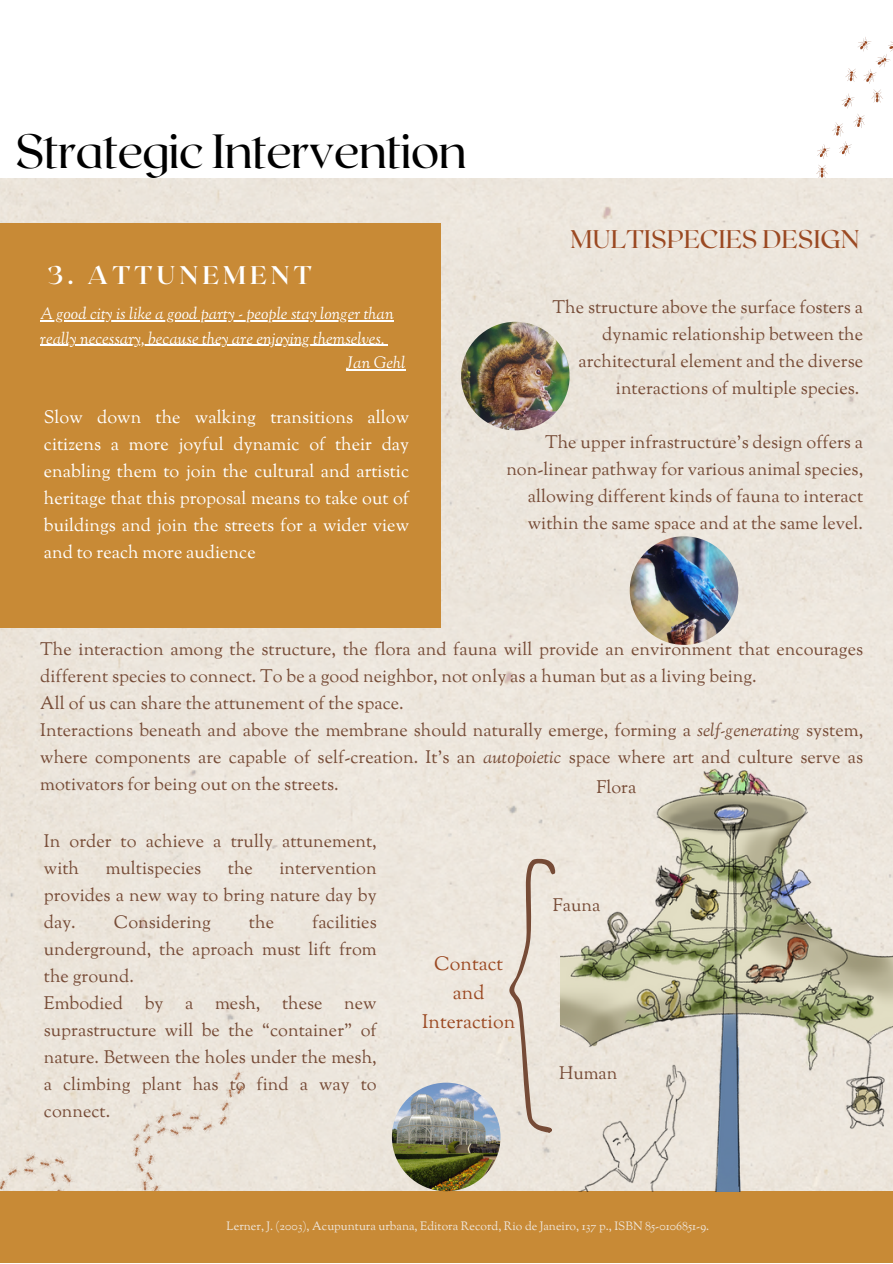
<style>
.page{position:relative;width:893px;height:1264px;background:#fff}
.page>*{position:absolute;margin:0;border:0;box-sizing:border-box;transform-origin:0 0}
.t1{font:48px "Roxborough CF";letter-spacing:-.02em;color:#000}
.t2{font:25.5px "Roxborough CF";color:#9b4922}
.t3{font:700 25.5px "Roxborough CF";letter-spacing:.16em;color:#fff}
.t4{font:19.5px/29.2px "Sorts Mill Goudy";color:#9b4922;text-align:center}
.t5{font:18px/27px "Sorts Mill Goudy";color:#764b36;text-align:justify}
.t6{font:18px/27px "Sorts Mill Goudy";color:#fff;text-align:justify}
.t7{font:italic 16.5px/24.8px "Sorts Mill Goudy";color:#fff}
.t8{font:12px "Sorts Mill Goudy";color:#efe7dd}
.s1{font-style:italic}
</style>
<div class="page">
<div style="left:0;top:178px;width:892px;height:1013px;background:#ece5dc"></div>
<div style="left:0;top:1191px;width:892px;height:71px;background:#c88a36"></div>
<img style="left:816px;top:37px;width:76px;height:141px">
<div style="left:0;top:224px;width:440px;height:403px;background:#c88a36"></div>
<img style="left:560px;top:736px;width:332px;height:455px">
<svg style="left:509px;top:858px;width:46px;height:275px;background:#dfd4c9"></svg>
<img style="left:461px;top:322px;width:108px;height:108px;border-radius:50%">
<img style="left:629px;top:536px;width:109px;height:109px;border-radius:50%">
<img style="left:392px;top:1082px;width:108px;height:109px;border-radius:50%">
<hr style="left:40px;top:320px;width:354px;height:1px;background:#fff">
<hr style="left:40px;top:345px;width:344px;height:1px;background:#fff">
<hr style="left:346px;top:369px;width:59px;height:2px;background:#fff">
<p class="t1" style="left:15px;top:120px;width:453px">Strategic Intervention</p>
<p class="t3" style="left:47px;top:258px;width:266px">3. ATTUNEMENT</p>
<p class="t7" style="left:40px;top:302px;width:355px">A good city is like a good party - people stay longer than really necessary, because they are enjoying themselves.</p>
<p class="t7" style="left:346px;top:352px;width:61px">Jan Gehl</p>
<p class="t6" style="left:44px;top:405px;width:367px">Slow down the walking transitions allow citizens a more joyful dynamic of their day enabling them to join the cultural and artistic heritage that this proposal means to take out of buildings and join the streets for a wider view and to reach more audience</p>
<p class="t2" style="left:570px;top:222px;width:291px">MULTISPECIES DESIGN</p>
<p class="t5" style="left:552px;top:295px;width:312px;text-align:right">The structure above the surface fosters a dynamic relationship between the architectural element and the diverse interactions of multiple species.</p>
<p class="t5" style="left:506px;top:430px;width:358px;text-align:right">The upper infrastructure's design offers a non-linear pathway for various animal species, allowing different kinds of fauna to interact within the same space and at the same level.</p>
<p class="t5" style="left:40px;top:637px;width:824px">The interaction among the structure, the flora and fauna will provide an environment that encourages different species to connect. To be a good neighbor, not only as a human but as a living being.</p>
<p class="t5" style="left:40px;top:691px;width:365px">All of us can share the attunement of the space.</p>
<p class="t5" style="left:40px;top:718px;width:824px">Interactions beneath and above the membrane should naturally emerge, forming a <span class="s1">self-generating</span> system, where components are capable of self-creation. It's an <span class="s1">autopoietic</span> space where art and culture serve as motivators for being out on the streets.</p>
<p class="t5" style="left:596px;top:774px;width:41px">Flora</p>
<p class="t5" style="left:44px;top:829px;width:334px">In order to achieve a trully attunement, with</p>
<p class="t5" style="left:106px;top:856px;width:97px">multispecies</p>
<p class="t5" style="left:228px;top:856px;width:27px">the</p>
<p class="t5" style="left:44px;top:856px;width:334px;text-indent:236px">intervention provides a new way to bring nature day by day.</p>
<p class="t5" style="left:114px;top:910px;width:98px">Considering</p>
<p class="t5" style="left:249px;top:910px;width:27px">the</p>
<p class="t5" style="left:44px;top:910px;width:334px;text-indent:268px">facilities underground, the aproach must lift from the ground.</p>
<p class="t5" style="left:44px;top:991px;width:334px">Embodied by a mesh, these new suprastructure will be the “container” of nature. Between the holes under the mesh, a climbing plant has to find a way to connect.</p>
<p class="t4" style="left:422px;top:950px;width:95px">Contact and<br>Interaction</p>
<p class="t5" style="left:553px;top:892px;width:49px">Fauna</p>
<p class="t5" style="left:559px;top:1061px;width:60px">Human</p>
<p class="t8" style="left:226px;top:1218px;width:484px">Lerner, J. (2003), Acupuntura urbana, Editora Record, Rio de Janeiro, 137 p., ISBN 85-0106851-9.</p>
</div>
